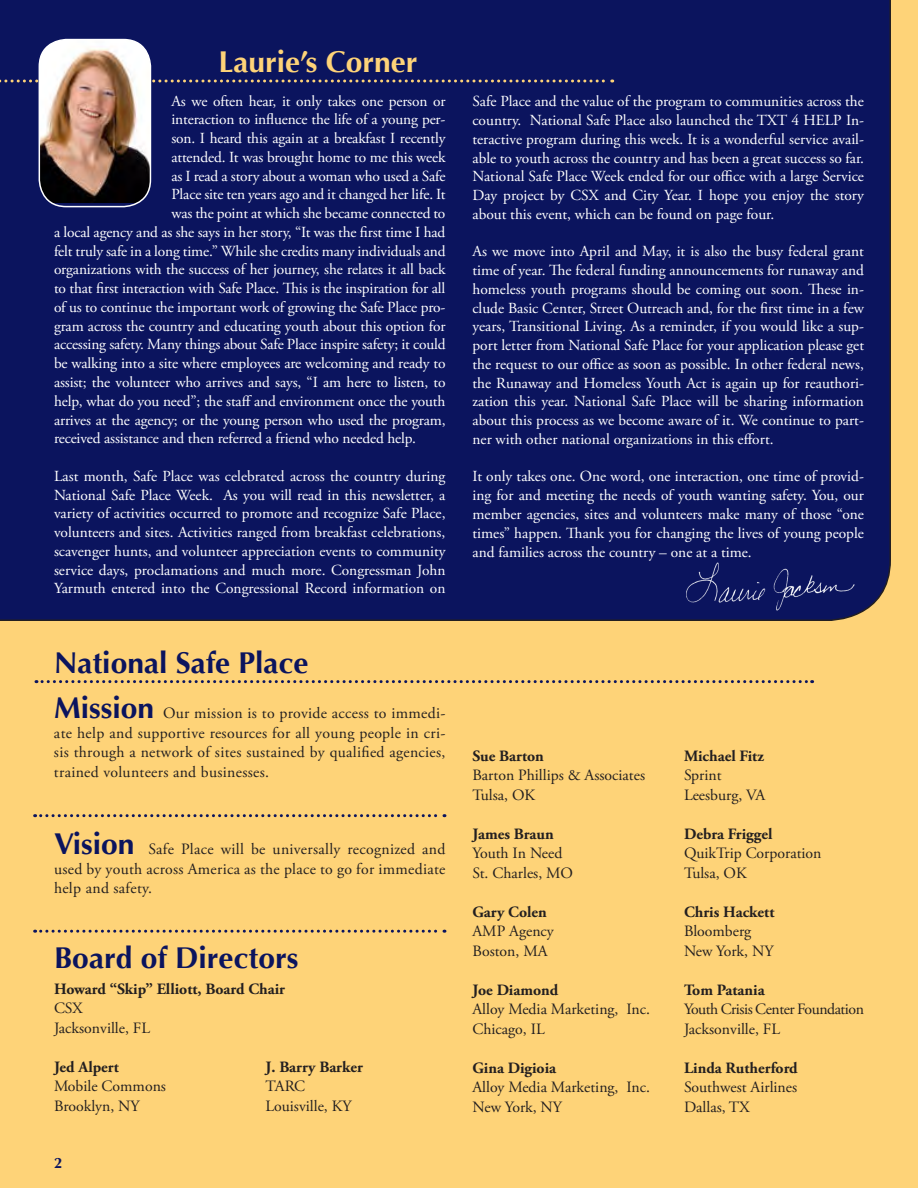
<style>
.page{position:relative;width:918px;height:1188px;background:#fed378}
.page>*{position:absolute;margin:0;border:0;box-sizing:border-box;transform-origin:0 0}
.t1{font:700 30px "Optima";color:#0b145e}
.t2{font:700 30px "Optima";color:#fed378}
.t3{font:15.75px/19.5px "Adobe Garamond Pro";color:#231f20;text-align:justify}
.t4{font:700 15.75px "Adobe Garamond Pro";color:#231f20}
.t5{font:15.75px "Adobe Garamond Pro";letter-spacing:-.03em;color:#231f20}
.t6{font:15.3px/18.8px "Adobe Garamond Pro";letter-spacing:-.01em;color:#fff;text-align:justify}
.t7{font:700 15px "Optima";color:#0b145e}
.s1{font-family:"Optima";font-weight:700;font-size:30px;color:#0b145e}
</style>
<div class="page">
<div style="left:0;top:0;width:891px;height:621px;background:#0b145e"></div>
<svg style="left:0;top:80px;width:613px;height:2px"></svg>
<svg style="left:35px;top:930px;width:410px;height:3px"></svg>
<img style="left:679px;top:557px;width:186px;height:56px">
<img style="left:39px;top:40px;width:111px;height:163px">
<div style="left:39px;top:39px;width:112px;height:168px;border:2px solid #fff;border-radius:27px"></div>
<svg style="left:36px;top:680px;width:777px;height:3px"></svg>
<svg style="left:35px;top:814px;width:410px;height:3px"></svg>
<p class="t2" style="left:218px;top:44px;width:200px">Laurie’s Corner</p>
<p class="t6" style="left:171px;top:92px;width:276px">As we often hear, it only takes one person or</p>
<p class="t6" style="left:171px;top:111px;width:276px">interaction to influence the life of a young per-</p>
<p class="t6" style="left:171px;top:129px;width:276px">son. I heard this again at a breakfast I recently</p>
<p class="t6" style="left:171px;top:148px;width:276px">attended. It was brought home to me this week</p>
<p class="t6" style="left:171px;top:167px;width:276px">as I read a story about a woman who used a Safe</p>
<p class="t6" style="left:171px;top:186px;width:276px">Place site ten years ago and it changed her life. It</p>
<p class="t6" style="left:171px;top:205px;width:275px">was the point at which she became connected to</p>
<p class="t6" style="left:54px;top:223px;width:393px">a local agency and as she says in her story, “It was the first time I had</p>
<p class="t6" style="left:54px;top:242px;width:393px">felt truly safe in a long time.” While she credits many individuals and</p>
<p class="t6" style="left:54px;top:261px;width:393px">organizations with the success of her journey, she relates it all back</p>
<p class="t6" style="left:54px;top:280px;width:393px">to that first interaction with Safe Place. This is the inspiration for all</p>
<p class="t6" style="left:54px;top:298px;width:393px">of us to continue the important work of growing the Safe Place pro-</p>
<p class="t6" style="left:54px;top:317px;width:393px">gram across the country and educating youth about this option for</p>
<p class="t6" style="left:54px;top:336px;width:393px">accessing safety. Many things about Safe Place inspire safety; it could</p>
<p class="t6" style="left:54px;top:355px;width:393px">be walking into a site where employees are welcoming and ready to</p>
<p class="t6" style="left:54px;top:373px;width:393px">assist; the volunteer who arrives and says, “I am here to listen, to</p>
<p class="t6" style="left:54px;top:392px;width:393px">help, what do you need”; the staff and environment once the youth</p>
<p class="t6" style="left:54px;top:411px;width:393px">arrives at the agency; or the young person who used the program,</p>
<p class="t6" style="left:54px;top:430px;width:363px">received assistance and then referred a friend who needed help.</p>
<p class="t6" style="left:54px;top:467px;width:393px">Last month, Safe Place was celebrated across the country during National Safe Place Week. As you will read in this newsletter, a variety of activities occurred to promote and recognize Safe Place, volunteers and sites. Activities ranged from breakfast celebrations, scavenger hunts, and volunteer appreciation events to community service days, proclamations and much more. Congressman John Yarmuth entered into the Congressional Record information on</p>
<p class="t1" style="left:54px;top:646px;width:256px">National Safe Place</p>
<p class="t3" style="left:54px;top:704px;width:393px"><span class="s1">Mission</span> Our mission is to provide access to immedi&shy;ate help and supportive resources for all young people in cri&shy;sis through a network of sites sustained by qualified agencies, trained volunteers and businesses.</p>
<p class="t3" style="left:54px;top:840px;width:393px"><span class="s1">Vision</span> Safe Place will be universally recognized and used by youth across America as the place to go for immediate help and safety.</p>
<p class="t1" style="left:54px;top:940px;width:246px">Board of Directors</p>
<p class="t4" style="left:54px;top:979px;width:233px">Howard “Skip” Elliott, Board Chair</p>
<p class="t3" style="left:54px;top:999px;width:30px">CSX</p>
<p class="t3" style="left:54px;top:1018px;width:98px">Jacksonville, FL</p>
<p class="t4" style="left:54px;top:1057px;width:66px">Jed Alpert</p>
<p class="t4" style="left:266px;top:1057px;width:99px">J. Barry Barker</p>
<p class="t3" style="left:54px;top:1077px;width:114px">Mobile Commons</p>
<p class="t3" style="left:266px;top:1077px;width:41px">TARC</p>
<p class="t3" style="left:54px;top:1096px;width:87px">Brooklyn, NY</p>
<p class="t3" style="left:266px;top:1096px;width:87px">Louisville, KY</p>
<p class="t7" style="left:54px;top:1154px;width:10px">2</p>
<p class="t6" style="left:473px;top:93px;width:393px">Safe Place and the value of the program to communities across the country. National Safe Place also launched the TXT 4 HELP In&shy;teractive program during this week. It is a wonderful service avail&shy;able to youth across the country and has been a great success so far.<br>National Safe Place Week ended for our office with a large Service Day project by CSX and City Year. I hope you enjoy the story about this event, which can be found on page four.</p>
<p class="t6" style="left:473px;top:243px;width:393px">As we move into April and May, it is also the busy federal grant time of year. The federal funding announcements for runaway and homeless youth programs should be coming out soon. These in&shy;clude Basic Center, Street Outreach and, for the first time in a few years, Transitional Living. As a reminder, if you would like a sup&shy;port letter from National Safe Place for your application please get the request to our office as soon as possible. In other federal news, the Runaway and Homeless Youth Act is again up for reauthori&shy;zation this year. National Safe Place will be sharing information about this process as we become aware of it. We continue to part&shy;ner with other national organizations in this effort.</p>
<p class="t6" style="left:473px;top:468px;width:393px">It only takes one. One word, one interaction, one time of provid&shy;ing for and meeting the needs of youth wanting safety. You, our member agencies, sites and volunteers make many of those “one times” happen. Thank you for changing the lives of young people and families across the country – one at a time.</p>
<p class="t4" style="left:472px;top:747px;width:73px">Sue Barton</p>
<p class="t4" style="left:684px;top:747px;width:81px">Michael Fitz</p>
<p class="t3" style="left:472px;top:766px;width:174px">Barton Phillips &amp; Associates</p>
<p class="t3" style="left:684px;top:766px;width:39px">Sprint</p>
<p class="t3" style="left:472px;top:786px;width:64px">Tulsa, OK</p>
<p class="t3" style="left:684px;top:786px;width:83px">Leesburg, VA</p>
<p class="t4" style="left:472px;top:825px;width:83px">James Braun</p>
<p class="t4" style="left:684px;top:825px;width:90px">Debra Friggel</p>
<p class="t3" style="left:472px;top:844px;width:91px">Youth In Need</p>
<p class="t3" style="left:684px;top:844px;width:139px">QuikTrip Corporation</p>
<p class="t3" style="left:472px;top:864px;width:102px">St. Charles, MO</p>
<p class="t3" style="left:684px;top:864px;width:64px">Tulsa, OK</p>
<p class="t4" style="left:472px;top:903px;width:76px">Gary Colen</p>
<p class="t4" style="left:684px;top:903px;width:92px">Chris Hackett</p>
<p class="t3" style="left:472px;top:922px;width:83px">AMP Agency</p>
<p class="t3" style="left:684px;top:922px;width:69px">Bloomberg</p>
<p class="t3" style="left:472px;top:942px;width:77px">Boston, MA</p>
<p class="t3" style="left:684px;top:942px;width:91px">New York, NY</p>
<p class="t4" style="left:472px;top:981px;width:87px">Joe Diamond</p>
<p class="t4" style="left:684px;top:981px;width:82px">Tom Patania</p>
<p class="t3" style="left:472px;top:1000px;width:179px">Alloy Media Marketing, Inc.</p>
<p class="t5" style="left:684px;top:1000px;width:181px">Youth Crisis Center Foundation</p>
<p class="t3" style="left:472px;top:1020px;width:74px">Chicago, IL</p>
<p class="t3" style="left:684px;top:1020px;width:98px">Jacksonville, FL</p>
<p class="t4" style="left:472px;top:1059px;width:85px">Gina Digioia</p>
<p class="t4" style="left:684px;top:1059px;width:115px">Linda Rutherford</p>
<p class="t3" style="left:472px;top:1078px;width:179px">Alloy Media Marketing, Inc.</p>
<p class="t3" style="left:684px;top:1078px;width:115px">Southwest Airlines</p>
<p class="t3" style="left:472px;top:1098px;width:91px">New York, NY</p>
<p class="t3" style="left:684px;top:1098px;width:67px">Dallas, TX</p>
</div>
